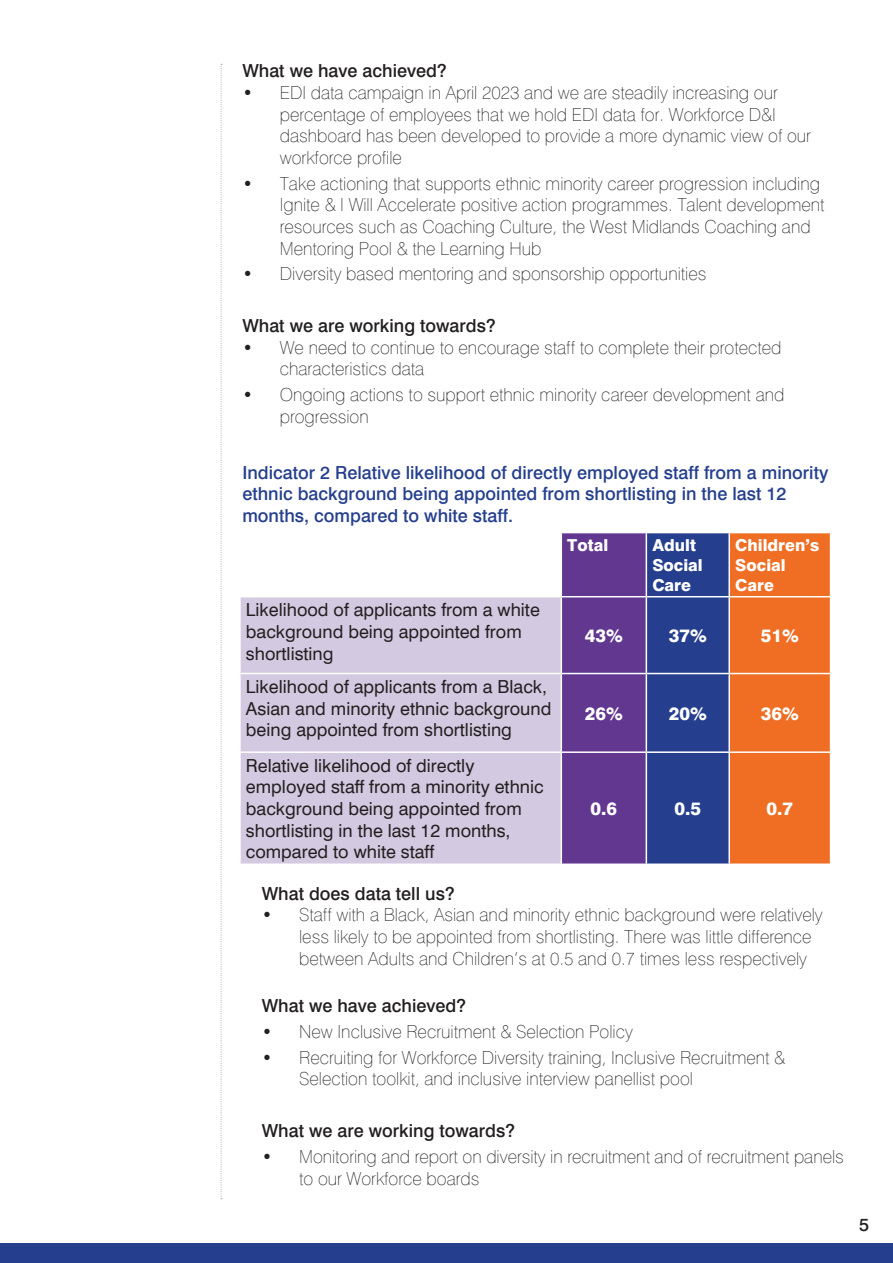
<style>
.page{position:relative;width:893px;height:1263px;background:#fff}
.page>*{position:absolute;margin:0;border:0;box-sizing:border-box;transform-origin:0 0}
.t1{font:100 18px/21.6px "Swiss 721 BT";color:#231f20}
.t2{font:18px/21.6px "Swiss 721 BT";color:#231f20}
.t3{font:500 18px/21.6px "Swiss 721 BT";color:#253f8e}
.t4{font:500 18px "Swiss 721 BT";color:#231f20}
.t5{font:800 18px "Swiss 721 BT";color:#fff}
.t6{font:800 16.5px/19.8px "Swiss 721 BT";color:#fff}
</style>
<div class="page">
<div style="left:0;top:1243px;width:893px;height:20px;background:#253f8e"></div>
<svg style="left:221px;top:64px;width:1px;height:1135px"></svg>
<svg style="left:562px;top:533px;width:268px;height:330px;background:#854f67"></svg>
<div style="left:241px;top:597px;width:320px;height:266px;background:#d3cae1"></div>
<hr style="left:646px;top:533px;width:1px;height:63px;background:#fff">
<hr style="left:728px;top:533px;width:2px;height:63px;background:#fff">
<hr style="left:561px;top:596px;width:85px;height:1px;background:#fff">
<hr style="left:646px;top:596px;width:83px;height:1px;background:#fff">
<hr style="left:646px;top:597px;width:1px;height:76px;background:#fff">
<hr style="left:729px;top:596px;width:102px;height:1px;background:#fff">
<hr style="left:728px;top:597px;width:2px;height:76px;background:#fff">
<hr style="left:239px;top:673px;width:322px;height:1px;background:#fff">
<hr style="left:561px;top:673px;width:85px;height:1px;background:#fff">
<hr style="left:646px;top:673px;width:83px;height:1px;background:#fff">
<hr style="left:646px;top:674px;width:1px;height:77px;background:#fff">
<hr style="left:729px;top:673px;width:102px;height:1px;background:#fff">
<hr style="left:728px;top:674px;width:2px;height:77px;background:#fff">
<hr style="left:239px;top:751px;width:322px;height:2px;background:#fff">
<hr style="left:561px;top:751px;width:85px;height:2px;background:#fff">
<hr style="left:646px;top:751px;width:83px;height:2px;background:#fff">
<hr style="left:646px;top:753px;width:1px;height:110px;background:#fff">
<hr style="left:729px;top:751px;width:102px;height:2px;background:#fff">
<hr style="left:728px;top:753px;width:2px;height:110px;background:#fff">
<p class="t4" style="left:242px;top:60px;width:206px">What we have achieved?</p>
<p class="t1" style="left:242px;top:82px;width:537px">• EDI data campaign in April 2023 and we are steadily increasing our</p>
<p class="t1" style="left:280px;top:103px;width:533px">percentage of employees that we hold EDI data for. Workforce D&amp;I dashboard has been developed to provide a more dynamic view of our workforce profile</p>
<p class="t1" style="left:280px;top:172px;width:546px;text-indent:-37px">• Take actioning that supports ethnic minority career progression including Ignite &amp; I Will Accelerate positive action programmes. Talent development resources such as Coaching Culture, the West Midlands Coaching and Mentoring Pool &amp; the Learning Hub</p>
<p class="t1" style="left:242px;top:263px;width:466px">• Diversity based mentoring and sponsorship opportunities</p>
<p class="t4" style="left:242px;top:315px;width:255px">What we are working towards?</p>
<p class="t1" style="left:280px;top:336px;width:503px;text-indent:-37px">• We need to continue to encourage staff to complete their protected characteristics data</p>
<p class="t1" style="left:280px;top:384px;width:506px;text-indent:-37px">• Ongoing actions to support ethnic minority career development and progression</p>
<p class="t3" style="left:242px;top:461px;width:587px">Indicator 2 Relative likelihood of directly employed staff from a minority ethnic background being appointed from shortlisting in the last 12 months, compared to white staff.</p>
<p class="t6" style="left:567px;top:535px;width:42px">Total</p>
<p class="t6" style="left:652px;top:535px;width:45px">Adult</p>
<p class="t6" style="left:652px;top:555px;width:52px">Social<br>Care</p>
<p class="t6" style="left:735px;top:535px;width:86px">Children’s<br>Social<br>Care</p>
<p class="t2" style="left:246px;top:599px;width:295px">Likelihood of applicants from a white background being appointed from shortlisting</p>
<p class="t2" style="left:246px;top:676px;width:307px">Likelihood of applicants from a Black,<br>Asian and minority ethnic background being appointed from shortlisting</p>
<p class="t2" style="left:246px;top:754px;width:299px">Relative likelihood of directly employed staff from a minority ethnic background being appointed from shortlisting in the last 12 months, compared to white staff</p>
<p class="t5" style="left:585px;top:625px;width:40px">43%</p>
<p class="t5" style="left:669px;top:625px;width:40px">37%</p>
<p class="t5" style="left:761px;top:625px;width:40px">51%</p>
<p class="t5" style="left:585px;top:702px;width:40px">26%</p>
<p class="t5" style="left:669px;top:702px;width:40px">20%</p>
<p class="t5" style="left:761px;top:702px;width:40px">36%</p>
<p class="t5" style="left:591px;top:798px;width:28px">0.6</p>
<p class="t5" style="left:674px;top:798px;width:28px">0.5</p>
<p class="t5" style="left:767px;top:798px;width:28px">0.7</p>
<p class="t4" style="left:262px;top:882px;width:194px">What does data tell us?</p>
<p class="t1" style="left:299px;top:904px;width:525px;text-indent:-37px">• Staff with a Black, Asian and minority ethnic background were relatively less likely to be appointed from shortlisting. There was little difference between Adults and Children’s at 0.5 and 0.7 times less respectively</p>
<p class="t4" style="left:262px;top:995px;width:206px">What we have achieved?</p>
<p class="t1" style="left:262px;top:1020px;width:373px">• New Inclusive Recruitment &amp; Selection Policy</p>
<p class="t1" style="left:299px;top:1046px;width:488px;text-indent:-37px">• Recruiting for Workforce Diversity training, Inclusive Recruitment &amp;<br>Selection toolkit, and inclusive interview panellist pool</p>
<p class="t4" style="left:262px;top:1120px;width:255px">What we are working towards?</p>
<p class="t1" style="left:299px;top:1145px;width:546px;text-indent:-37px">• Monitoring and report on diversity in recruitment and of recruitment panels to our Workforce boards</p>
<p class="t4" style="left:859px;top:1213px;width:12px">5</p>
</div>
